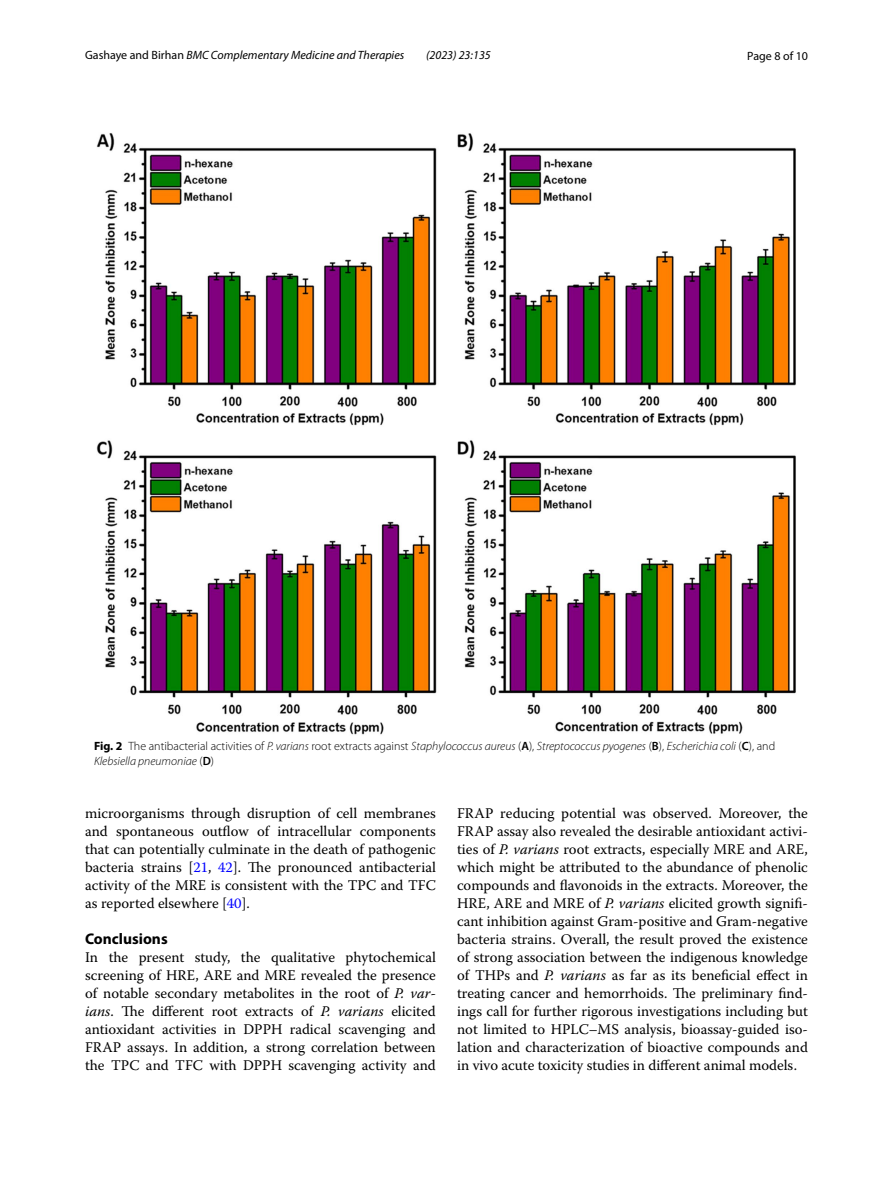
<style>
.page{position:relative;width:893px;height:1187px;background:#fff}
.page>*{position:absolute;margin:0;border:0;box-sizing:border-box;transform-origin:0 0}
.t1{font:700 15.45px "Myriad Pro";color:#000}
.t2{font:14.7px/18px "Warnock Pro";color:#000;text-align:justify}
.t3{font:italic 300 12px/15px "Myriad Pro";color:#000}
.t4{font:italic 12px "Myriad Pro";color:#000}
.t5{font:12px "Myriad Pro";color:#000}
.s1{font-style:normal}
.s2{font-weight:700;font-style:normal}
.s3{font-weight:600;font-style:normal}
.s4{color:#00f}
.s5{font-style:italic}
</style>
<div class="page">
<img style="left:96px;top:133px;width:700px;height:602px">
<p class="t4" style="left:85px;top:48px;width:321px"><span class="s1">Gashaye and Birhan</span> BMC Complementary Medicine and Therapies</p>
<p class="t4" style="left:426px;top:48px;width:66px">(2023) 23:135</p>
<p class="t5" style="left:747px;top:48px;width:62px">Page 8 of 10</p>
<p class="t3" style="left:94px;top:739px;width:683px"><span class="s2">Fig. 2</span> <span class="s1">The antibacterial activities of</span> P. varians <span class="s1">root extracts against</span> Staphylococcus aureus <span class="s1">(</span><span class="s3">A</span><span class="s1">),</span> Streptococcus pyogenes <span class="s1">(</span><span class="s3">B</span><span class="s1">),</span> Escherichia coli <span class="s1">(</span><span class="s3">C</span><span class="s1">), and<br></span>Klebsiella pneumoniae <span class="s1">(</span><span class="s3">D</span><span class="s1">)</span></p>
<p class="t2" style="left:85px;top:803px;width:352px">microorganisms through disruption of cell membranes and spontaneous outflow of intracellular components that can potentially culminate in the death of pathogenic bacteria strains [<span class="s4">21</span>, <span class="s4">42</span>]. The pronounced antibacterial activity of the MRE is consistent with the TPC and TFC as reported elsewhere [<span class="s4">40</span>].</p>
<p class="t1" style="left:85px;top:928px;width:84px">Conclusions</p>
<p class="t2" style="left:85px;top:947px;width:352px">In the present study, the qualitative phytochemical screening of HRE, ARE and MRE revealed the presence of notable secondary metabolites in the root of <span class="s5">P. var&shy;ians</span>. The different root extracts of <span class="s5">P. varians</span> elicited antioxidant activities in DPPH radical scavenging and FRAP assays. In addition, a strong correlation between the TPC and TFC with DPPH scavenging activity and</p>
<p class="t2" style="left:457px;top:803px;width:352px">FRAP reducing potential was observed. Moreover, the FRAP assay also revealed the desirable antioxidant activi&shy;ties of <span class="s5">P. varians</span> root extracts, especially MRE and ARE, which might be attributed to the abundance of phenolic compounds and flavonoids in the extracts. Moreover, the HRE, ARE and MRE of <span class="s5">P. varians</span> elicited growth signifi&shy;cant inhibition against Gram-positive and Gram-negative bacteria strains. Overall, the result proved the existence of strong association between the indigenous knowledge of THPs and <span class="s5">P. varians</span> as far as its beneficial effect in treating cancer and hemorrhoids. The preliminary find&shy;ings call for further rigorous investigations including but not limited to HPLC–MS analysis, bioassay-guided iso&shy;lation and characterization of bioactive compounds and in vivo acute toxicity studies in different animal models.</p>
</div>
